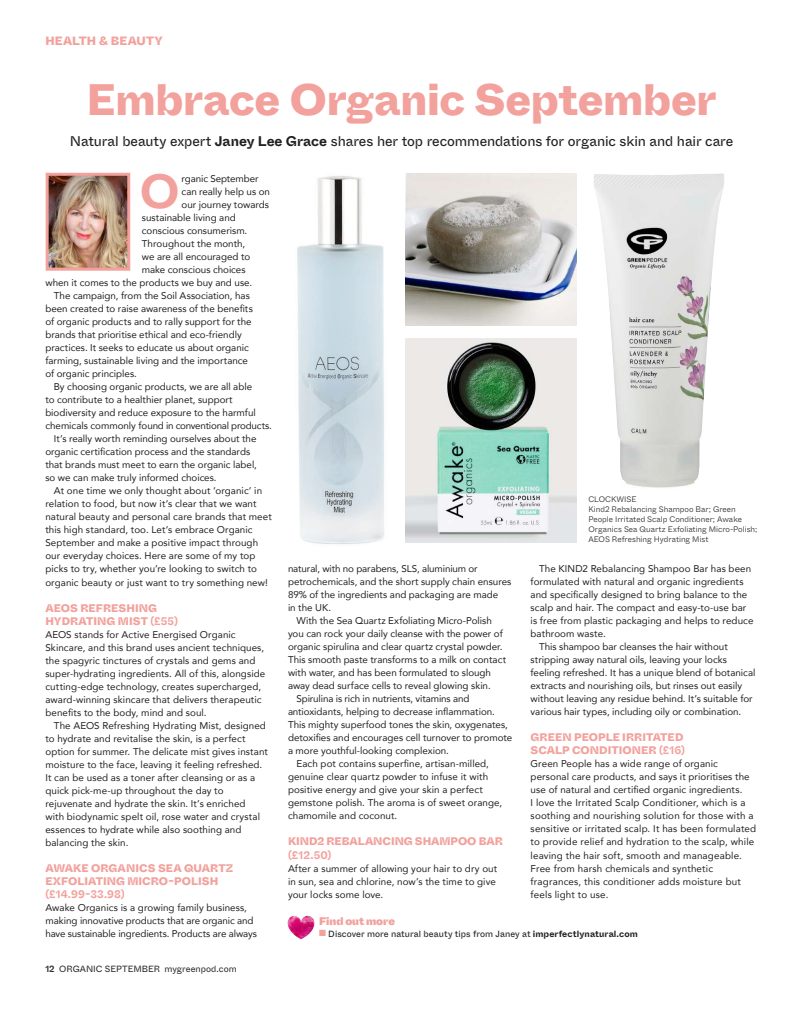
<style>
.page{position:relative;width:803px;height:1010px;background:#fff}
.page>*{position:absolute;margin:0;border:0;box-sizing:border-box;transform-origin:0 0}
.t1{font:700 47.9px "ABC Whyte Inktrap";color:#f2a19c}
.t2{font:800 44px "ABC Whyte Inktrap";letter-spacing:-.005em;color:#f2a19c}
.t3{font:14px "ABC Whyte Inktrap";letter-spacing:-.005em;color:#231f20}
.t4{font:800 12px "ABC Whyte Inktrap";letter-spacing:.01em;color:#f2a19c}
.t5{font:800 11px/13px "ABC Whyte Inktrap";letter-spacing:.005em;color:#f2a19c}
.t6{font:700 11px "ABC Whyte Inktrap";color:#f2a19c}
.t7{font:900 11px "ABC Whyte Inktrap";letter-spacing:-.005em;color:#f2a19c}
.t8{font:9.8px/13px "Avenir";letter-spacing:.005em;color:#231f20}
.t9{font:9.8px "Avenir";letter-spacing:-.015em;color:#231f20}
.t10{font:9px "ABC Whyte Inktrap";letter-spacing:.01em;color:#231f20}
.t11{font:9px "ABC Whyte Inktrap";letter-spacing:.005em;color:#231f20}
.t12{font:300 8px/10px "ABC Whyte Inktrap";color:#231f20}
.s1{font-weight:700}
.s2{font-weight:500}
.s3{color:#f2a19c}
</style>
<div class="page">
<img style="left:594px;top:173px;width:126px;height:315px">
<img style="left:297px;top:176px;width:87px;height:368px">
<img style="left:405px;top:339px;width:171px;height:203px">
<img style="left:405px;top:174px;width:171px;height:151px">
<img style="left:50px;top:177px;width:76px;height:89px">
<div style="left:46px;top:173px;width:84px;height:97px;border:3px solid #f2a19c"></div>
<img style="left:287px;top:915px;width:27px;height:24px">
<p class="t4" style="left:45px;top:33px;width:119px">HEALTH &amp; BEAUTY</p>
<h2 class="t2" style="left:87px;top:70px;width:631px">Embrace Organic September</h2>
<h3 class="t3" style="left:70px;top:132px;width:664px">Natural beauty expert <span class="s1">Janey Lee Grace</span> shares her top recommendations for organic skin and hair care</h3>
<h1 class="t1" style="left:140px;top:160px;width:41px">O</h1>
<p class="t8" style="left:181px;top:172px;width:78px">rganic September</p>
<p class="t8" style="left:181px;top:185px;width:90px">can really help us on</p>
<p class="t8" style="left:181px;top:198px;width:89px">our journey towards</p>
<p class="t8" style="left:142px;top:211px;width:95px">sustainable living and</p>
<p class="t8" style="left:142px;top:224px;width:107px">conscious consumerism.</p>
<p class="t8" style="left:142px;top:237px;width:105px">Throughout the month,</p>
<p class="t8" style="left:142px;top:250px;width:110px">we are all encouraged to</p>
<p class="t8" style="left:142px;top:263px;width:105px">make conscious choices</p>
<p class="t8" style="left:45px;top:276px;width:208px">when it comes to the products we buy and use.</p>
<p class="t8" style="left:54px;top:289px;width:197px">The campaign, from the Soil Association, has</p>
<p class="t8" style="left:45px;top:302px;width:209px">been created to raise awareness of the benefits</p>
<p class="t8" style="left:45px;top:315px;width:208px">of organic products and to rally support for the</p>
<p class="t8" style="left:45px;top:328px;width:198px">brands that prioritise ethical and eco-friendly</p>
<p class="t8" style="left:45px;top:341px;width:205px">practices. It seeks to educate us about organic</p>
<p class="t8" style="left:45px;top:354px;width:204px">farming, sustainable living and the importance</p>
<p class="t8" style="left:45px;top:367px;width:93px">of organic principles.</p>
<p class="t8" style="left:54px;top:380px;width:200px">By choosing organic products, we are all able</p>
<p class="t8" style="left:45px;top:393px;width:189px">to contribute to a healthier planet, support</p>
<p class="t8" style="left:45px;top:406px;width:212px">biodiversity and reduce exposure to the harmful</p>
<p class="t9" style="left:45px;top:418px;width:228px">chemicals commonly found in conventional products.</p>
<p class="t8" style="left:54px;top:432px;width:204px">It’s really worth reminding ourselves about the</p>
<p class="t8" style="left:45px;top:445px;width:206px">organic certification process and the standards</p>
<p class="t8" style="left:45px;top:458px;width:213px">that brands must meet to earn the organic label,</p>
<p class="t8" style="left:45px;top:471px;width:173px">so we can make truly informed choices.</p>
<p class="t8" style="left:54px;top:484px;width:210px">At one time we only thought about ‘organic’ in</p>
<p class="t8" style="left:45px;top:497px;width:212px">relation to food, but now it’s clear that we want</p>
<p class="t8" style="left:45px;top:510px;width:228px">natural beauty and personal care brands that meet</p>
<p class="t8" style="left:45px;top:523px;width:208px">this high standard, too. Let’s embrace Organic</p>
<p class="t8" style="left:45px;top:536px;width:214px">September and make a positive impact through</p>
<p class="t8" style="left:45px;top:549px;width:211px">our everyday choices. Here are some of my top</p>
<p class="t8" style="left:45px;top:562px;width:213px">picks to try, whether you’re looking to switch to</p>
<p class="t8" style="left:45px;top:575px;width:224px">organic beauty or just want to try something new!</p>
<p class="t5" style="left:45px;top:601px;width:134px">AEOS REFRESHING<br>HYDRATING MIST <span class="s1">(£55)</span></p>
<p class="t8" style="left:45px;top:627px;width:221px">AEOS stands for Active Energised Organic Skincare, and this brand uses ancient techniques, the spagyric tinctures of crystals and gems and super-hydrating ingredients. All of this, alongside cutting-edge technology, creates supercharged, award-winning skincare that delivers therapeutic benefits to the body, mind and soul.</p>
<p class="t8" style="left:45px;top:718px;width:224px;text-indent:9px">The AEOS Refreshing Hydrating Mist, designed to hydrate and revitalise the skin, is a perfect option for summer. The delicate mist gives instant moisture to the face, leaving it feeling refreshed.<br>It can be used as a toner after cleansing or as a quick pick-me-up throughout the day to rejuvenate and hydrate the skin. It’s enriched<br>with biodynamic spelt oil, rose water and crystal essences to hydrate while also soothing and balancing the skin.</p>
<p class="t5" style="left:45px;top:861px;width:189px">AWAKE ORGANICS SEA QUARTZ<br>EXFOLIATING MICRO-POLISH</p>
<p class="t6" style="left:45px;top:886px;width:81px">(£14.99-33.98)</p>
<p class="t8" style="left:45px;top:900px;width:213px">Awake Organics is a growing family business, making innovative products that are organic and have sustainable ingredients. Products are always</p>
<p class="t11" style="left:45px;top:962px;width:193px"><span class="s2">12</span> ORGANIC SEPTEMBER mygreenpod.com</p>
<p class="t12" style="left:588px;top:494px;width:170px">CLOCKWISE<br>Kind2 Rebalancing Shampoo Bar; Green People Irritated Scalp Conditioner; Awake Organics Sea Quartz Exfoliating Micro-Polish; AEOS Refreshing Hydrating Mist</p>
<p class="t8" style="left:288px;top:562px;width:191px">natural, with no parabens, SLS, aluminium or</p>
<p class="t8" style="left:288px;top:575px;width:225px">petrochemicals, and the short supply chain ensures</p>
<p class="t8" style="left:288px;top:588px;width:212px">89% of the ingredients and packaging are made</p>
<p class="t8" style="left:288px;top:601px;width:45px">in the UK.</p>
<p class="t8" style="left:296px;top:614px;width:197px">With the Sea Quartz Exfoliating Micro-Polish</p>
<p class="t8" style="left:288px;top:627px;width:216px">you can rock your daily cleanse with the power of</p>
<p class="t8" style="left:288px;top:640px;width:216px">organic spirulina and clear quartz crystal powder.</p>
<p class="t8" style="left:288px;top:653px;width:219px">This smooth paste transforms to a milk on contact</p>
<p class="t8" style="left:288px;top:666px;width:204px">with water, and has been formulated to slough</p>
<p class="t8" style="left:288px;top:679px;width:204px">away dead surface cells to reveal glowing skin.</p>
<p class="t8" style="left:296px;top:692px;width:174px">Spirulina is rich in nutrients, vitamins and</p>
<p class="t8" style="left:288px;top:705px;width:208px">antioxidants, helping to decrease inflammation.</p>
<p class="t8" style="left:288px;top:718px;width:221px">This mighty superfood tones the skin, oxygenates,</p>
<p class="t8" style="left:288px;top:731px;width:226px">detoxifies and encourages cell turnover to promote</p>
<p class="t8" style="left:288px;top:744px;width:162px">a more youthful-looking complexion.</p>
<p class="t8" style="left:296px;top:757px;width:194px">Each pot contains superfine, artisan-milled,</p>
<p class="t8" style="left:288px;top:770px;width:201px">genuine clear quartz powder to infuse it with</p>
<p class="t8" style="left:288px;top:783px;width:196px">positive energy and give your skin a perfect</p>
<p class="t8" style="left:288px;top:796px;width:216px">gemstone polish. The aroma is of sweet orange,</p>
<p class="t8" style="left:288px;top:809px;width:111px">chamomile and coconut.</p>
<p class="t5" style="left:288px;top:835px;width:216px">KIND2 REBALANCING SHAMPOO BAR</p>
<p class="t6" style="left:288px;top:847px;width:45px">(£12.50)</p>
<p class="t8" style="left:288px;top:861px;width:211px">After a summer of allowing your hair to dry out in sun, sea and chlorine, now’s the time to give your locks some love.</p>
<p class="t7" style="left:319px;top:913px;width:77px">Find out more</p>
<p class="t10" style="left:319px;top:927px;width:320px"><span class="s3">■</span> Discover more natural beauty tips from Janey at <span class="s1">imperfectlynatural.com</span></p>
<p class="t8" style="left:539px;top:562px;width:213px">The KIND2 Rebalancing Shampoo Bar has been</p>
<p class="t8" style="left:530px;top:575px;width:214px">formulated with natural and organic ingredients</p>
<p class="t8" style="left:530px;top:588px;width:218px">and specifically designed to bring balance to the</p>
<p class="t8" style="left:530px;top:601px;width:217px">scalp and hair. The compact and easy-to-use bar</p>
<p class="t8" style="left:530px;top:614px;width:224px">is free from plastic packaging and helps to reduce</p>
<p class="t8" style="left:530px;top:627px;width:77px">bathroom waste.</p>
<p class="t8" style="left:539px;top:640px;width:190px">This shampoo bar cleanses the hair without</p>
<p class="t8" style="left:530px;top:653px;width:198px">stripping away natural oils, leaving your locks</p>
<p class="t8" style="left:530px;top:666px;width:226px">feeling refreshed. It has a unique blend of botanical</p>
<p class="t8" style="left:530px;top:679px;width:213px">extracts and nourishing oils, but rinses out easily</p>
<p class="t8" style="left:530px;top:692px;width:223px">without leaving any residue behind. It’s suitable for</p>
<p class="t8" style="left:530px;top:705px;width:212px">various hair types, including oily or combination.</p>
<p class="t5" style="left:530px;top:731px;width:156px">GREEN PEOPLE IRRITATED<br>SCALP CONDITIONER <span class="s1">(£16)</span></p>
<p class="t8" style="left:530px;top:757px;width:227px">Green People has a wide range of organic personal care products, and says it prioritises the use of natural and certified organic ingredients.<br>I love the Irritated Scalp Conditioner, which is a soothing and nourishing solution for those with a sensitive or irritated scalp. It has been formulated to provide relief and hydration to the scalp, while leaving the hair soft, smooth and manageable.<br>Free from harsh chemicals and synthetic fragrances, this conditioner adds moisture but feels light to use.</p>
</div>
